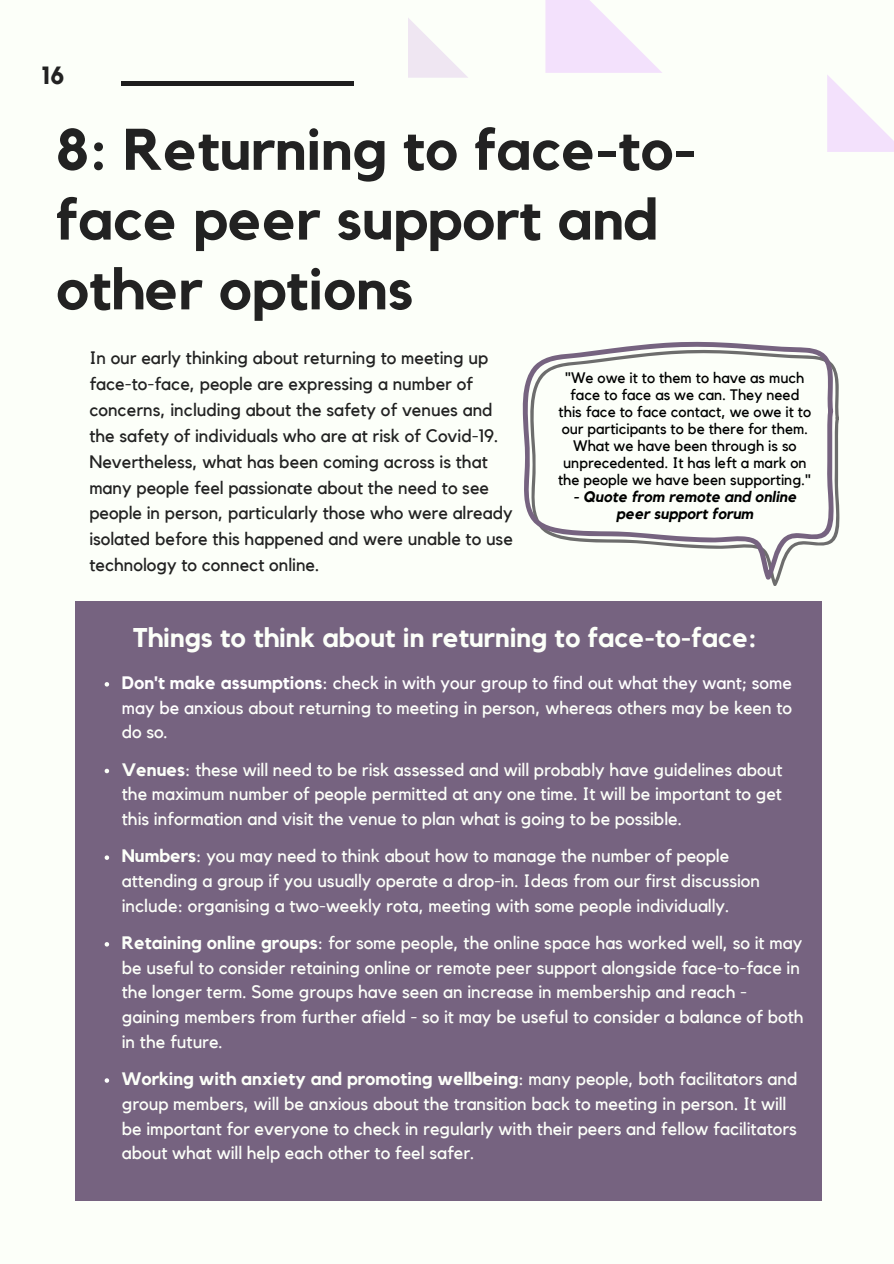
<style>
.page{position:relative;width:894px;height:1264px;background:#fff}
.page>*{position:absolute;margin:0;border:0;box-sizing:border-box;transform-origin:0 0}
.t1{font:700 57.9px/69.8px "Kollektif";color:#222}
.t2{font:700 27px "Kollektif";color:#fcfff9}
.t3{font:700 24.75px "Kollektif";color:#222}
.t4{font:18px/24.8px "Kollektif";color:#fcfff9}
.t5{font:18px/25.8px "Kollektif";color:#222}
.t6{font:15.15px/17px "Kollektif";color:#000;text-align:center}
.t7{font:italic 700 15.15px/17px "Kollektif";color:#000;text-align:center}
.s1{font-weight:700;color:#fff}
.s2{color:#fff}
.s3{font-weight:700}
</style>
<div class="page">
<div style="left:0;top:0;width:893px;height:1263px;background:#fcfff9"></div>
<svg style="left:545px;top:0;width:117px;height:73px;fill:#f3e1fc"></svg>
<div style="left:122px;top:81px;width:232px;height:5px;background:#1e1e1e"></div>
<svg style="left:827px;top:75px;width:66px;height:77px"></svg>
<svg style="left:408px;top:18px;width:60px;height:60px"></svg>
<div style="left:75px;top:601px;width:746px;height:599px;background:#766380"></div>
<svg style="left:105px;top:682px;width:4px;height:4px"></svg>
<svg style="left:105px;top:768px;width:4px;height:5px"></svg>
<svg style="left:105px;top:855px;width:4px;height:4px"></svg>
<svg style="left:105px;top:942px;width:4px;height:4px"></svg>
<svg style="left:105px;top:1078px;width:4px;height:4px"></svg>
<svg style="left:771px;top:364px;width:67px;height:222px"></svg>
<svg style="left:522px;top:342px;width:311px;height:238px"></svg>
<p class="t3" style="left:41px;top:64px;width:25px">16</p>
<h3 class="t1" style="left:56px;top:117px;width:641px">8: Returning to face-to&shy;face peer support and other options</h3>
<h2 class="t5" style="left:89px;top:345px;width:425px">In our early thinking about returning to meeting up face-to-face, people are expressing a number of concerns, including about the safety of venues and the safety of individuals who are at risk of Covid-19.<br>Nevertheless, what has been coming across is that many people feel passionate about the need to see people in person, particularly those who were already isolated before this happened and were unable to use technology to connect online.</h2>
<p class="t6" style="left:558px;top:370px;width:254px">"We owe it to them to have as much face to face as we can. They need this face to face contact, we owe it to our participants to be there for them.<br>What we have been through is so unprecedented. It has left a mark on the people we have been supporting."</p>
<p class="t7" style="left:573px;top:489px;width:225px">- Quote from remote and online peer support forum</p>
<p class="t2" style="left:133px;top:625px;width:625px">Things to think about in returning to face-to-face:</p>
<p class="t4" style="left:122px;top:671px;width:671px;text-align:justify"><span class="s1">Don't make assumptions</span><span class="s2">: check in with your group to find out what they want; some may be anx</span>ious about returning to meeting in person, whereas others may be keen to do so.</p>
<h1 class="t4" style="left:122px;top:757px;width:662px;text-align:justify"><span class="s3">Venues</span>: these will need to be risk assessed and will probably have guidelines about the maximum number of people permitted at any one time. It will be important to get this information and visit the venue to plan what is going to be possible.</h1>
<p class="t4" style="left:122px;top:844px;width:639px"><span class="s3">Numbers</span>: you may need to think about how to manage the number of people attending a group if you usually operate a drop-in. Ideas from our first discussion include: organising a two-weekly rota, meeting with some people individually.</p>
<p class="t4" style="left:122px;top:930px;width:683px"><span class="s3">Retaining online groups</span>: for some people, the online space has worked well, so it may be useful to consider retaining online or remote peer support alongside face-to-face in the longer term. Some groups have seen an increase in membership and reach - gaining members from further afield - so it may be useful to consider a balance of both in the future.</p>
<p class="t4" style="left:122px;top:1067px;width:677px"><span class="s3">Working with anxiety and promoting wellbeing</span>: many people, both facilitators and group members, will be anxious about the transition back to meeting in person. It will be important for everyone to check in regularly with their peers and fellow facilitators about what will help each other to feel safer.</p>
</div>
